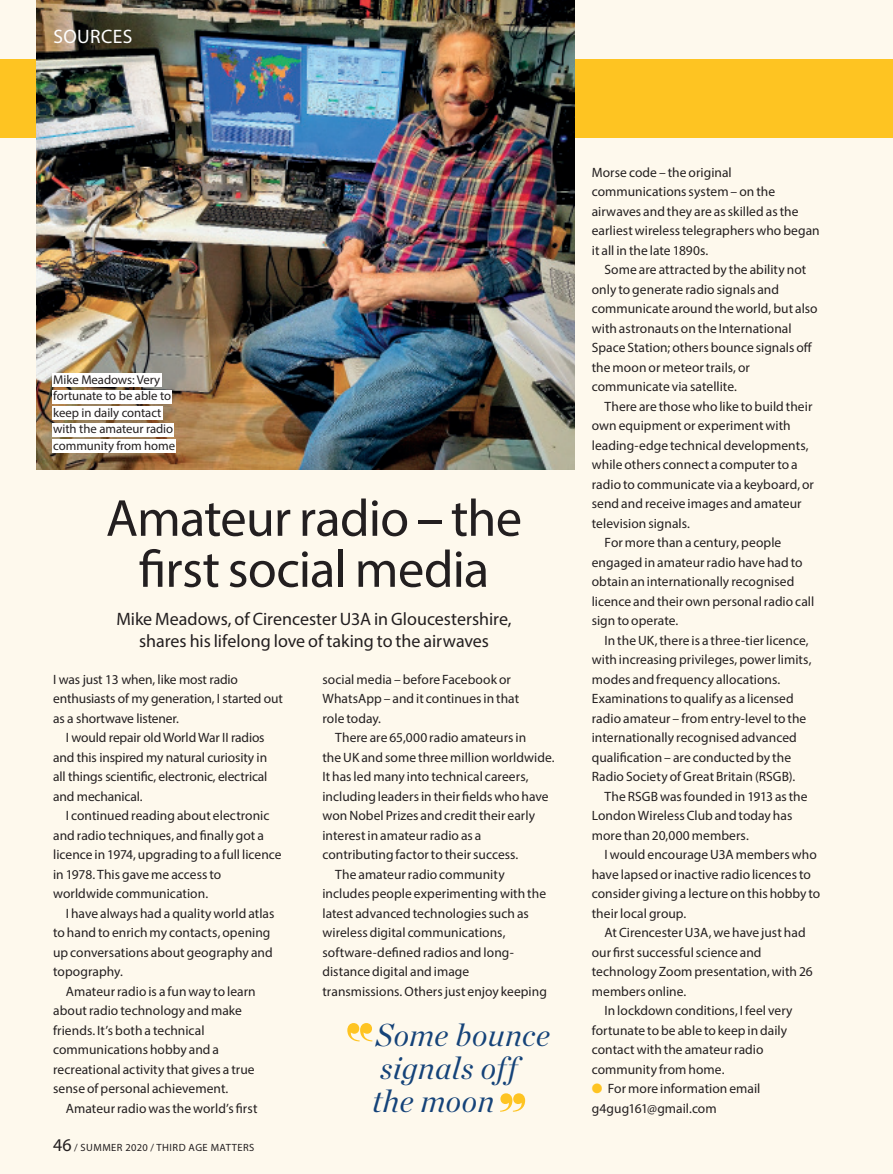
<style>
.page{position:relative;width:893px;height:1174px;background:#fef9ed}
.page>*{position:absolute;margin:0;border:0;box-sizing:border-box;transform-origin:0 0}
.t1{font:52.5px/51px "Myriad Pro";letter-spacing:-.015em;color:#231f20;text-align:center}
.Pull_Quote_21pt_Chro{font:italic 31.5px/33px "Chronicle Display";letter-spacing:.015em;color:#154379}
.t2{font:19.5px "Myriad Pro";letter-spacing:.02em;color:#fff}
.t3{font:18px/22.5px "Myriad Pro";color:#231f20;text-align:center}
.Sources_Body_Copy_In{font:13.5px/19.5px "Myriad Pro";letter-spacing:.005em;color:#231f20}
.Sources_Body_Indent{font:13.5px/19.5px "Myriad Pro";letter-spacing:-.01em;color:#231f20}
.Sources_Body_no_inde{font:13.5px/19.5px "Myriad Pro";letter-spacing:-.01em;color:#231f20}
.caption-white-back{font:12.75px "Myriad Pro";letter-spacing:-.005em;color:#231f20}
.t4{font:10.5px "Myriad Pro";letter-spacing:.045em;color:#231f20}
.s1{font-size:18px}
.s2{color:#fec422}
</style>
<div class="page">
<div style="left:0;top:59px;width:893px;height:79px;background:#fec422"></div>
<img style="left:36px;top:0;width:539px;height:469px">
<svg style="left:347px;top:1023px;width:25px;height:18px"></svg>
<svg style="left:500px;top:1093px;width:25px;height:18px"></svg>
<div style="left:52px;top:373px;width:109px;height:14px;background:#fff"></div>
<div style="left:52px;top:390px;width:120px;height:13px;background:#fff"></div>
<div style="left:52px;top:406px;width:110px;height:14px;background:#fff"></div>
<div style="left:52px;top:423px;width:122px;height:13px;background:#fff"></div>
<div style="left:52px;top:439px;width:124px;height:14px;background:#fff"></div>
<p class="t2" style="left:53px;top:24px;width:81px">SOURCES</p>
<p class="caption-white-back" style="left:53px;top:371px;width:108px">Mike Meadows: Very</p>
<p class="caption-white-back" style="left:53px;top:388px;width:119px">fortunate to be able to</p>
<p class="caption-white-back" style="left:53px;top:404px;width:110px">keep in daily contact</p>
<p class="caption-white-back" style="left:53px;top:421px;width:121px">with the amateur radio</p>
<p class="caption-white-back" style="left:53px;top:437px;width:123px">community from home</p>
<p class="t1" style="left:106px;top:492px;width:418px">Amateur radio – the first social media</p>
<p class="t3" style="left:116px;top:607px;width:397px">Mike Meadows, of Cirencester U3A in Gloucestershire, shares his lifelong love of taking to the airwaves</p>
<p class="Sources_Body_no_inde" style="left:53px;top:669px;width:231px">I was just 13 when, like most radio enthusiasts of my generation, I started out as a shortwave listener.</p>
<p class="Sources_Body_Indent" style="left:53px;top:728px;width:216px;text-indent:13px">I would repair old World War II radios and this inspired my natural curiosity in all things scientific, electronic, electrical and mechanical.</p>
<p class="Sources_Body_Copy_In" style="left:53px;top:806px;width:230px;text-indent:13px">I continued reading about electronic and radio techniques, and finally got a licence in 1974, upgrading to a full licence in 1978. This gave me access to worldwide communication.</p>
<p class="Sources_Body_Copy_In" style="left:53px;top:903px;width:223px;text-indent:13px">I have always had a quality world atlas to hand to enrich my contacts, opening up conversations about geography and topography.</p>
<p class="Sources_Body_Copy_In" style="left:53px;top:981px;width:204px;text-indent:13px">Amateur radio is a fun way to learn about radio technology and make friends. It’s both a technical communications hobby and a recreational activity that gives a true sense of personal achievement.</p>
<p class="Sources_Body_Copy_In" style="left:66px;top:1098px;width:193px">Amateur radio was the world’s first</p>
<p class="Sources_Body_Copy_In" style="left:322px;top:669px;width:198px">social media – before Facebook or<br>WhatsApp – and it continues in that role today.</p>
<p class="Sources_Body_Copy_In" style="left:322px;top:728px;width:234px;text-indent:13px">There are 65,000 radio amateurs in<br>the UK and some three million worldwide.<br>It has led many into technical careers, including leaders in their fields who have won Nobel Prizes and credit their early interest in amateur radio as a contributing factor to their success.</p>
<p class="Sources_Body_Copy_In" style="left:322px;top:864px;width:226px;text-indent:13px">The amateur radio community includes people experimenting with the latest advanced technologies such as wireless digital communications, software-defined radios and long&shy;distance digital and image transmissions. Others just enjoy keeping</p>
<p class="Pull_Quote_21pt_Chro" style="left:372px;top:1015px;width:179px">Some bounce signals off the moon</p>
<p class="t4" style="left:53px;top:1141px;width:203px"><span class="s1">46</span> / SUMMER 2020 / THIRD AGE MATTERS</p>
<p class="Sources_Body_Copy_In" style="left:592px;top:162px;width:229px">Morse code – the original communications system – on the airwaves and they are as skilled as the earliest wireless telegraphers who began it all in the late 1890s.</p>
<p class="Sources_Body_Copy_In" style="left:592px;top:260px;width:227px;text-indent:13px">Some are attracted by the ability not only to generate radio signals and communicate around the world, but also with astronauts on the International Space Station; others bounce signals off the moon or meteor trails, or communicate via satellite.</p>
<p class="Sources_Body_Copy_In" style="left:592px;top:396px;width:224px;text-indent:13px">There are those who like to build their own equipment or experiment with leading-edge technical developments, while others connect a computer to a radio to communicate via a keyboard, or send and receive images and amateur television signals.</p>
<p class="Sources_Body_Copy_In" style="left:592px;top:533px;width:224px;text-indent:13px">For more than a century, people engaged in amateur radio have had to obtain an internationally recognised licence and their own personal radio call sign to operate.</p>
<p class="Sources_Body_Copy_In" style="left:592px;top:630px;width:221px;text-indent:13px">In the UK, there is a three-tier licence, with increasing privileges, power limits, modes and frequency allocations.<br>Examinations to qualify as a licensed radio amateur – from entry-level to the internationally recognised advanced qualification – are conducted by the Radio Society of Great Britain (RSGB).</p>
<p class="Sources_Body_Copy_In" style="left:592px;top:786px;width:217px;text-indent:13px">The RSGB was founded in 1913 as the<br>London Wireless Club and today has more than 20,000 members.</p>
<p class="Sources_Body_Copy_In" style="left:592px;top:845px;width:230px;text-indent:13px">I would encourage U3A members who have lapsed or inactive radio licences to consider giving a lecture on this hobby to their local group.</p>
<p class="Sources_Body_Copy_In" style="left:592px;top:923px;width:222px;text-indent:13px">At Cirencester U3A, we have just had our first successful science and technology Zoom presentation, with 26 members online.</p>
<p class="Sources_Body_Copy_In" style="left:592px;top:1001px;width:202px;text-indent:13px">In lockdown conditions, I feel very fortunate to be able to keep in daily contact with the amateur radio community from home.</p>
<p class="Sources_Body_Copy_In" style="left:592px;top:1079px;width:170px"><span class="s2">●</span> For more information email g4gug161@gmail.com</p>
</div>
